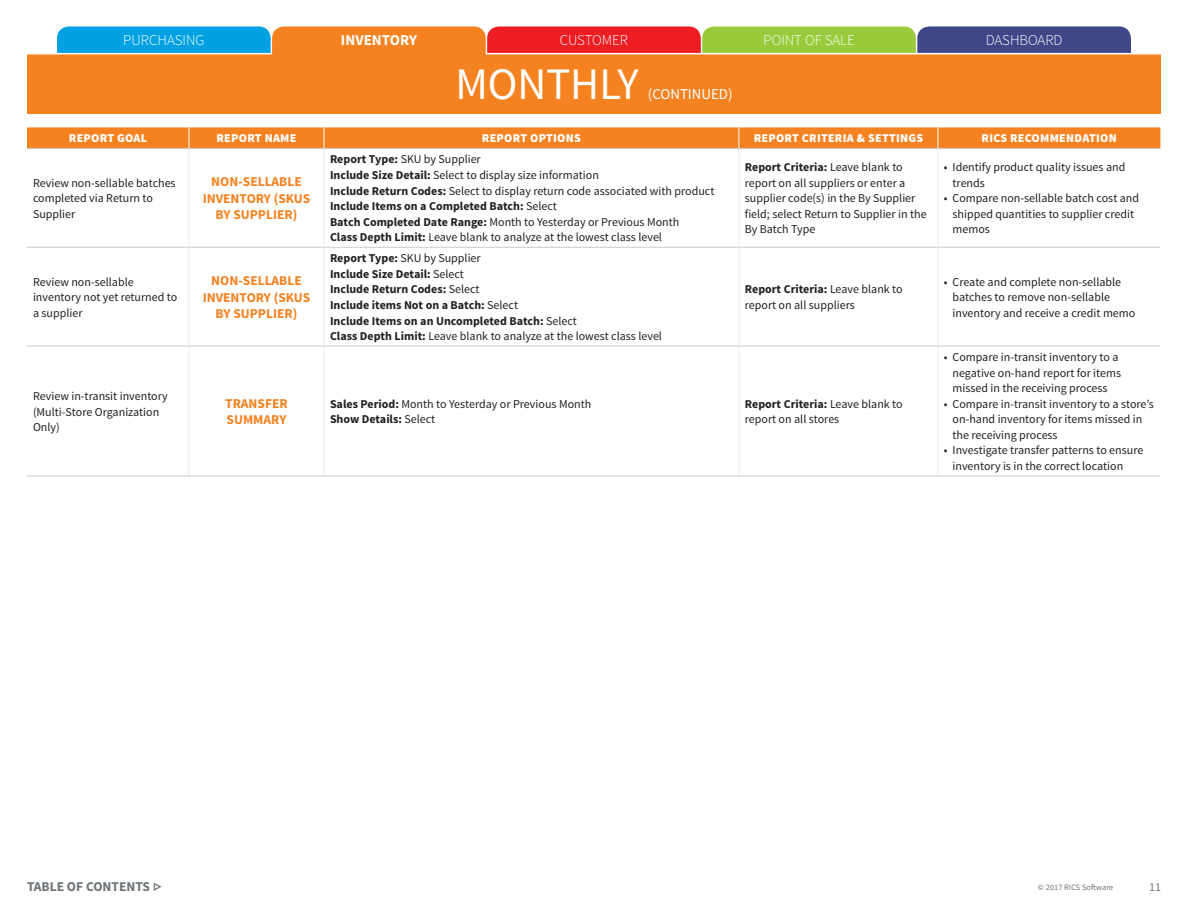
<style>
.page{position:relative;width:1188px;height:918px;background:#fff}
.page>*{position:absolute;margin:0;border:0;box-sizing:border-box;transform-origin:0 0}
.Report_Title{font:45px "Source Sans Pro";color:#fff}
.t1{font:300 15px "Source Sans Pro";color:#fff}
.Report_Title-2{font:15px "Source Sans Pro";color:#fff}
.t2{font:700 15px "Source Sans Pro";color:#fff}
.Report_Name{font:700 13.5px/16.5px "Source Sans Pro";color:#f58220;text-align:center}
.t3{font:700 13.5px "Source Sans Pro";color:#6d7478}
.Table_Body_with_gap{font:12px/15.6px "Source Sans Pro";color:#231f20}
.Table_Body{font:12px/15.6px "Source Sans Pro";color:#231f20}
.Table_Body-2{font:700 12px "Source Sans Pro";color:#231f20}
.Table_Headline{font:900 12px "Source Sans Pro";letter-spacing:.02em;color:#fff}
.t4{font:12px "Source Sans Pro";color:#6d7478}
.t5{font:8.25px "Source Sans Pro";letter-spacing:.01em;color:#6d7478}
.s1{font-weight:700}
.s2{font-weight:400}
.s3{font-weight:600;font-size:15px}
</style>
<div class="page">
<div style="left:27px;top:54px;width:1134px;height:60px;background:#f58220"></div>
<svg style="left:57px;top:26px;width:1074px;height:29px;background:#97806b"></svg>
<hr style="left:27px;top:148px;width:162px;height:1px;background:#c7cacc">
<hr style="left:189px;top:148px;width:135px;height:1px;background:#c7cacc">
<hr style="left:324px;top:148px;width:415px;height:1px;background:#c7cacc">
<hr style="left:739px;top:148px;width:199px;height:1px;background:#c7cacc">
<hr style="left:938px;top:148px;width:222px;height:1px;background:#c7cacc">
<hr style="left:27px;top:247px;width:162px;height:1px;background:#c7cacc">
<hr style="left:189px;top:247px;width:135px;height:1px;background:#c7cacc">
<hr style="left:324px;top:247px;width:415px;height:1px;background:#c7cacc">
<hr style="left:739px;top:247px;width:199px;height:1px;background:#c7cacc">
<hr style="left:938px;top:247px;width:222px;height:1px;background:#c7cacc">
<hr style="left:27px;top:346px;width:162px;height:1px;background:#c7cacc">
<hr style="left:189px;top:346px;width:135px;height:1px;background:#c7cacc">
<hr style="left:324px;top:346px;width:415px;height:1px;background:#c7cacc">
<hr style="left:739px;top:346px;width:199px;height:1px;background:#c7cacc">
<hr style="left:938px;top:346px;width:222px;height:1px;background:#c7cacc">
<hr style="left:189px;top:149px;width:1px;height:98px;background:#eaebec">
<hr style="left:324px;top:149px;width:1px;height:98px;background:#eaebec">
<hr style="left:739px;top:149px;width:1px;height:98px;background:#eaebec">
<hr style="left:938px;top:149px;width:1px;height:98px;background:#eaebec">
<hr style="left:189px;top:248px;width:1px;height:98px;background:#eaebec">
<hr style="left:324px;top:248px;width:1px;height:98px;background:#eaebec">
<hr style="left:739px;top:248px;width:1px;height:98px;background:#eaebec">
<hr style="left:938px;top:248px;width:1px;height:98px;background:#eaebec">
<hr style="left:189px;top:346px;width:1px;height:130px;background:#eaebec">
<hr style="left:324px;top:346px;width:1px;height:130px;background:#eaebec">
<hr style="left:739px;top:346px;width:1px;height:130px;background:#eaebec">
<hr style="left:938px;top:346px;width:1px;height:130px;background:#eaebec">
<svg style="left:27px;top:127px;width:1133px;height:21px;background:#f58525"></svg>
<hr style="left:27px;top:476px;width:162px;height:1px;background:#c7cacc">
<hr style="left:189px;top:476px;width:135px;height:1px;background:#c7cacc">
<hr style="left:324px;top:476px;width:415px;height:1px;background:#c7cacc">
<hr style="left:739px;top:476px;width:199px;height:1px;background:#c7cacc">
<hr style="left:938px;top:476px;width:222px;height:1px;background:#c7cacc">
<p class="t1" style="left:123px;top:31px;width:83px">PURCHASING</p>
<p class="t2" style="left:341px;top:31px;width:77px">INVENTORY</p>
<p class="t1" style="left:560px;top:31px;width:70px">CUSTOMER</p>
<p class="t1" style="left:763px;top:31px;width:93px">POINT OF SALE</p>
<p class="t1" style="left:986px;top:31px;width:78px">DASHBOARD</p>
<p class="Report_Title" style="left:455px;top:56px;width:185px">MONTHLY</p>
<p class="Report_Title-2" style="left:648px;top:85px;width:86px">(CONTINUED)</p>
<p class="Table_Headline" style="left:69px;top:131px;width:80px">REPORT GOAL</p>
<p class="Table_Headline" style="left:216px;top:131px;width:82px">REPORT NAME</p>
<p class="Table_Headline" style="left:482px;top:131px;width:100px">REPORT OPTIONS</p>
<p class="Table_Headline" style="left:754px;top:131px;width:171px">REPORT CRITERIA &amp; SETTINGS</p>
<p class="Table_Headline" style="left:982px;top:131px;width:137px">RICS RECOMMENDATION</p>
<p class="Table_Body" style="left:33px;top:175px;width:144px">Review non-sellable batches completed via Return to<br>Supplier</p>
<p class="Report_Name" style="left:203px;top:174px;width:109px">NON-SELLABLE<br>INVENTORY (SKUS<br>BY SUPPLIER)</p>
<p class="Table_Body" style="left:330px;top:152px;width:152px"><span class="s1">Report Type:</span> SKU by Supplier</p>
<p class="Table_Body" style="left:330px;top:167px;width:270px"><span class="s1">Include Size Detail:</span> Select to display size information</p>
<p class="Table_Body" style="left:330px;top:183px;width:386px"><span class="s1">Include Return Codes:</span> Select to display return code associated with product</p>
<p class="Table_Body-2" style="left:330px;top:198px;width:228px">Include Items on a Completed Batch: <span class="s2">Select</span></p>
<p class="Table_Body" style="left:330px;top:214px;width:351px"><span class="s1">Batch Completed Date Range:</span> Month to Yesterday or Previous Month</p>
<p class="Table_Body" style="left:330px;top:230px;width:334px"><span class="s1">Class Depth Limit:</span> Leave blank to analyze at the lowest class level</p>
<p class="Table_Body_with_gap" style="left:745px;top:160px;width:183px"><span class="s1">Report Criteria:</span> Leave blank to report on all suppliers or enter a supplier code(s) in the By Supplier field; select Return to Supplier in the<br>By Batch Type</p>
<p class="Table_Body_with_gap" style="left:953px;top:160px;width:174px;text-indent:-9px">• Identify product quality issues and trends</p>
<p class="Table_Body_with_gap" style="left:953px;top:191px;width:188px;text-indent:-9px">• Compare non-sellable batch cost and shipped quantities to supplier credit memos</p>
<p class="Table_Body" style="left:33px;top:274px;width:146px">Review non-sellable inventory not yet returned to a supplier</p>
<p class="Report_Name" style="left:203px;top:273px;width:109px">NON-SELLABLE<br>INVENTORY (SKUS<br>BY SUPPLIER)</p>
<p class="Table_Body" style="left:330px;top:251px;width:152px"><span class="s1">Report Type:</span> SKU by Supplier</p>
<p class="Table_Body-2" style="left:330px;top:266px;width:136px">Include Size Detail: <span class="s2">Select</span></p>
<p class="Table_Body-2" style="left:330px;top:282px;width:151px">Include Return Codes: <span class="s2">Select</span></p>
<p class="Table_Body-2" style="left:330px;top:297px;width:190px">Include items Not on a Batch: <span class="s2">Select</span></p>
<p class="Table_Body-2" style="left:330px;top:313px;width:248px">Include Items on an Uncompleted Batch: <span class="s2">Select</span></p>
<p class="Table_Body" style="left:330px;top:328px;width:334px"><span class="s1">Class Depth Limit:</span> Leave blank to analyze at the lowest class level</p>
<p class="Table_Body" style="left:33px;top:388px;width:136px">Review in-transit inventory (Multi-Store Organization<br>Only)</p>
<p class="Report_Name" style="left:225px;top:396px;width:64px;text-align:left">TRANSFER<br>SUMMARY</p>
<p class="Table_Body" style="left:330px;top:396px;width:263px"><span class="s1">Sales Period:</span> Month to Yesterday or Previous Month</p>
<p class="Table_Body-2" style="left:330px;top:412px;width:107px">Show Details: <span class="s2">Select</span></p>
<p class="Table_Body_with_gap" style="left:745px;top:282px;width:159px"><span class="s1">Report Criteria:</span> Leave blank to report on all suppliers</p>
<p class="Table_Body_with_gap" style="left:953px;top:274px;width:184px;text-indent:-9px">• Create and complete non-sellable batches to remove non-sellable inventory and receive a credit memo</p>
<p class="Table_Body_with_gap" style="left:745px;top:396px;width:159px"><span class="s1">Report Criteria:</span> Leave blank to report on all stores</p>
<p class="Table_Body_with_gap" style="left:953px;top:349px;width:170px;text-indent:-9px">• Compare in-transit inventory to a negative on-hand report for items missed in the receiving process</p>
<p class="Table_Body_with_gap" style="left:953px;top:396px;width:203px;text-indent:-9px">• Compare in-transit inventory to a store’s on-hand inventory for items missed in the receiving process</p>
<p class="Table_Body_with_gap" style="left:953px;top:443px;width:192px;text-indent:-9px">• Investigate transfer patterns to ensure inventory is in the correct location</p>
<p class="t3" style="left:27px;top:878px;width:136px">TABLE OF CONTENTS <span class="s3">▷</span></p>
<p class="t5" style="left:1038px;top:882px;width:77px">© 2017 RICS Software</p>
<p class="t4" style="left:1149px;top:880px;width:13px">11</p>
</div>
